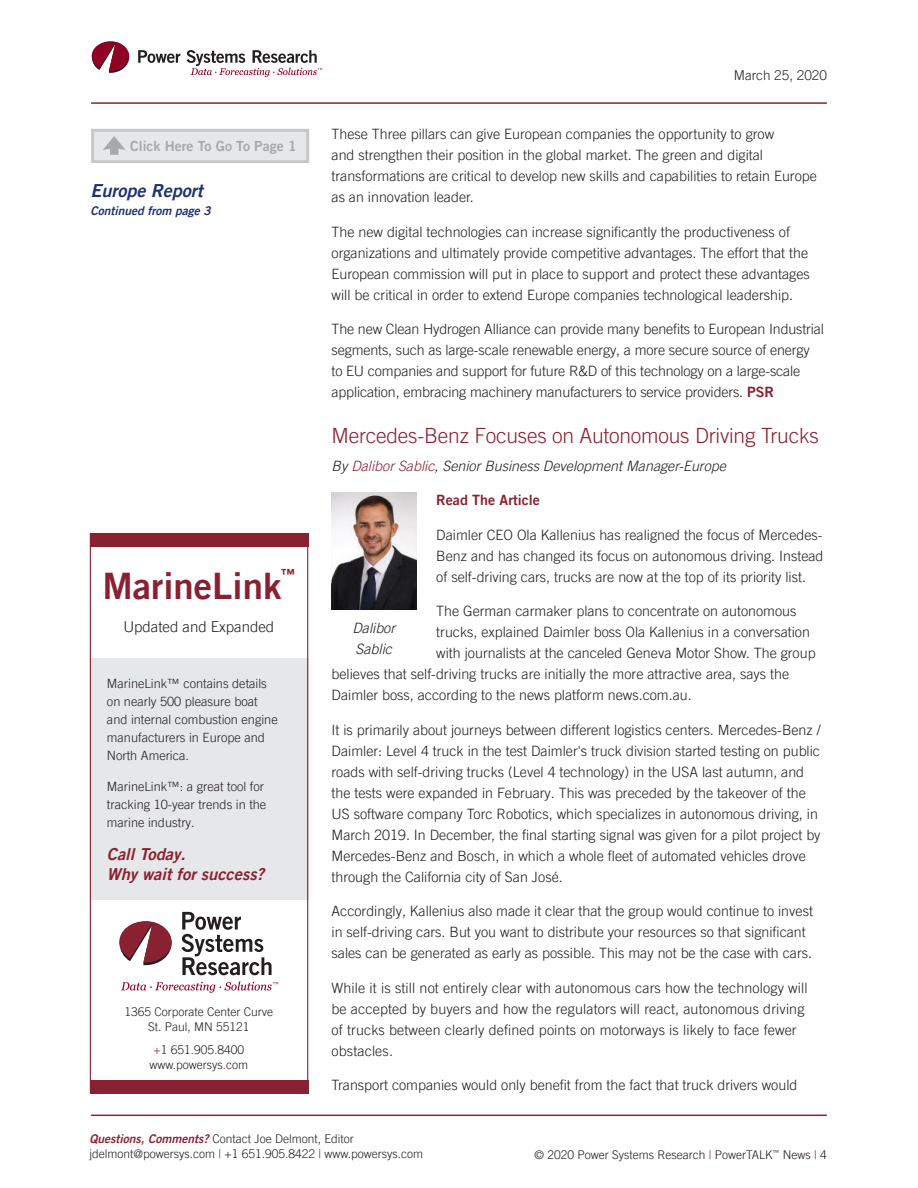
<style>
.page{position:relative;width:918px;height:1188px;background:#fff}
.page>*{position:absolute;margin:0;border:0;box-sizing:border-box;transform-origin:0 0}
.t1{font:36.6px "Trade Gothic LT Pro Bd 2";color:#8a2132}
.t2{font:300 21px "Trade Gothic LT Pro";letter-spacing:-.01em;color:#8a2132}
.t3{font:18px "Trade Gothic LT Pro Bd 2 Obl";color:#1e3173}
.t4{font:16.5px/19.5px "Trade Gothic LT Pro Bd 2 Obl";color:#8a2132}
.t5{font:300 15px "Trade Gothic LT Pro";color:#231f20}
.t6{font:300 14.25px/21px "Trade Gothic LT Pro";color:#231f20}
.t7{font:italic 300 14.25px/21px "Trade Gothic LT Pro";color:#231f20}
.t8{font:14.25px "Trade Gothic LT Pro Bd 2";color:#8a2132}
.t9{font:13.95px "Trade Gothic LT Pro Bd 2";color:#a8a9ad}
.t10{font:13.95px "Trade Gothic LT Pro Bd 2";color:#8a2132}
.t11{font:300 13.5px "Trade Gothic LT Pro";color:#231f20}
.t12{font:300 12.75px/18px "Trade Gothic LT Pro";color:#231f20}
.t13{font:300 12px/15px "Trade Gothic LT Pro";color:#231f20;text-align:center}
.t14{font:12px "Trade Gothic LT Pro Bd 2 Obl";color:#1e3173}
.s1{color:#8a2132}
.s2{font-family:"Trade Gothic LT Pro Bd 2";font-weight:400;color:#8a2132}
.s3{font-family:"Trade Gothic LT Pro Bd 2 Obl";font-weight:400;color:#8a2132}
</style>
<div class="page">
<hr style="left:91px;top:102px;width:736px;height:2px;background:#8a2132">
<hr style="left:91px;top:1115px;width:736px;height:1px;background:#8a2132">
<svg style="left:138px;top:50px;width:42px;height:13px"></svg>
<svg style="left:92px;top:41px;width:37px;height:32px"></svg>
<svg style="left:187px;top:50px;width:135px;height:27px"></svg>
<div style="left:91px;top:129px;width:218px;height:34px;background:#e6e7e9;border:3px solid #c7c8ca"></div>
<svg style="left:103px;top:136px;width:23px;height:19px"></svg>
<div style="left:90px;top:533px;width:218px;height:13px;background:#8a2132"></div>
<div style="left:90px;top:658px;width:218px;height:242px;background:#e6e7e9"></div>
<div style="left:90px;top:533px;width:218px;height:560px;border:1px solid #8a2132"></div>
<div style="left:90px;top:1080px;width:218px;height:13px;background:#8a2132"></div>
<svg style="left:181px;top:912px;width:91px;height:63px"></svg>
<svg style="left:119px;top:921px;width:53px;height:44px"></svg>
<svg style="left:121px;top:982px;width:157px;height:11px"></svg>
<img style="left:332px;top:492px;width:84px;height:117px">
<p class="t9" style="left:130px;top:137px;width:168px">Click Here To Go To Page 1</p>
<p class="t3" style="left:90px;top:179px;width:114px">Europe Report</p>
<p class="t14" style="left:90px;top:203px;width:122px">Continued from page 3</p>
<p class="t10" style="left:281px;top:565px;width:15px">™</p>
<h1 class="t1" style="left:102px;top:563px;width:180px">MarineLink</h1>
<p class="t5" style="left:123px;top:618px;width:152px">Updated and Expanded</p>
<p class="t12" style="left:107px;top:674px;width:172px">MarineLink™ contains details on nearly 500 pleasure boat and internal combustion engine manufacturers in Europe and<br>North America.</p>
<p class="t12" style="left:107px;top:778px;width:161px">MarineLink™: a great tool for tracking 10‑year trends in the marine industry.</p>
<p class="t4" style="left:107px;top:845px;width:159px">Call Today.<br>Why wait for success?</p>
<p class="t13" style="left:125px;top:1004px;width:150px">1365 Corporate Center Curve<br>St. Paul, MN 55121</p>
<p class="t13" style="left:150px;top:1042px;width:100px"><span class="s1">+</span>1 651<span class="s1">.</span>905<span class="s1">.</span>8400 www<span class="s1">.</span>powersys<span class="s1">.</span>com</p>
<p class="t11" style="left:734px;top:67px;width:95px">March 25, 2020</p>
<p class="t6" style="left:332px;top:123px;width:487px">These Three pillars can give European companies the opportunity to grow<br>and strengthen their position in the global market. The green and digital transformations are critical to develop new skills and capabilities to retain Europe as an innovation leader.</p>
<p class="t6" style="left:332px;top:221px;width:480px">The new digital technologies can increase significantly the productiveness of organizations and ultimately provide competitive advantages. The effort that the European commission will put in place to support and protect these advantages will be critical in order to extend Europe companies technological leadership.</p>
<p class="t6" style="left:332px;top:318px;width:494px">The new Clean Hydrogen Alliance can provide many benefits to European Industrial segments, such as large-scale renewable energy, a more secure source of energy to EU companies and support for future R&amp;D of this technology on a large-scale application, embracing machinery manufacturers to service providers. <span class="s2">PSR</span></p>
<h2 class="t2" style="left:332px;top:423px;width:489px">Mercedes-Benz Focuses on Autonomous Driving Trucks</h2>
<p class="t7" style="left:332px;top:455px;width:396px">By <span class="s1">Dalibor Sablic</span>, Senior Business Development Manager-Europe</p>
<p class="t8" style="left:436px;top:491px;width:105px">Read The Article</p>
<p class="t6" style="left:436px;top:524px;width:389px;text-align:justify">Daimler CEO Ola Kallenius has realigned the focus of Mercedes-Benz and has changed its focus on autonomous driving. Instead of self-driving cars, trucks are now at the top of its priority list.</p>
<p class="t6" style="left:436px;top:600px;width:362px">The German carmaker plans to concentrate on autonomous</p>
<p class="t6" style="left:436px;top:621px;width:375px">trucks, explained Daimler boss Ola Kallenius in a conversation</p>
<p class="t6" style="left:436px;top:642px;width:381px">with journalists at the canceled Geneva Motor Show. The group</p>
<p class="t6" style="left:332px;top:663px;width:459px">believes that self-driving trucks are initially the more attractive area, says the</p>
<p class="t6" style="left:332px;top:684px;width:362px">Daimler boss, according to the news platform news.com.au.</p>
<p class="t6" style="left:332px;top:719px;width:491px">It is primarily about journeys between different logistics centers. Mercedes-Benz / Daimler: Level 4 truck in the test Daimler's truck division started testing on public roads with self-driving trucks (Level 4 technology) in the USA last autumn, and the tests were expanded in February. This was preceded by the takeover of the US software company Torc Robotics, which specializes in autonomous driving, in March 2019. In December, the final starting signal was given for a pilot project by Mercedes-Benz and Bosch, in which a whole fleet of automated vehicles drove through the California city of San José.</p>
<p class="t6" style="left:332px;top:900px;width:483px">Accordingly, Kallenius also made it clear that the group would continue to invest in self-driving cars. But you want to distribute your resources so that significant sales can be generated as early as possible. This may not be the case with cars.</p>
<p class="t6" style="left:332px;top:977px;width:478px">While it is still not entirely clear with autonomous cars how the technology will be accepted by buyers and how the regulators will react, autonomous driving of trucks between clearly defined points on motorways is likely to face fewer obstacles.</p>
<p class="t6" style="left:332px;top:1074px;width:467px">Transport companies would only benefit from the fact that truck drivers would</p>
<p class="t7" style="left:352px;top:618px;width:44px">Dalibor<br>Sablic</p>
<p class="t13" style="left:90px;top:1131px;width:335px;text-align:left"><span class="s3">Questions, Comments?</span> Contact Joe Delmont, Editor jdelmont@powersys.com <span class="s1">|</span> +1 651.905.8422 <span class="s1">|</span> www.powersys.com</p>
<p class="t13" style="left:535px;top:1147px;width:294px">© 2020 Power Systems Research <span class="s1">|</span> PowerTALK<sup>™</sup> News <span class="s1">|</span> 4</p>
</div>
